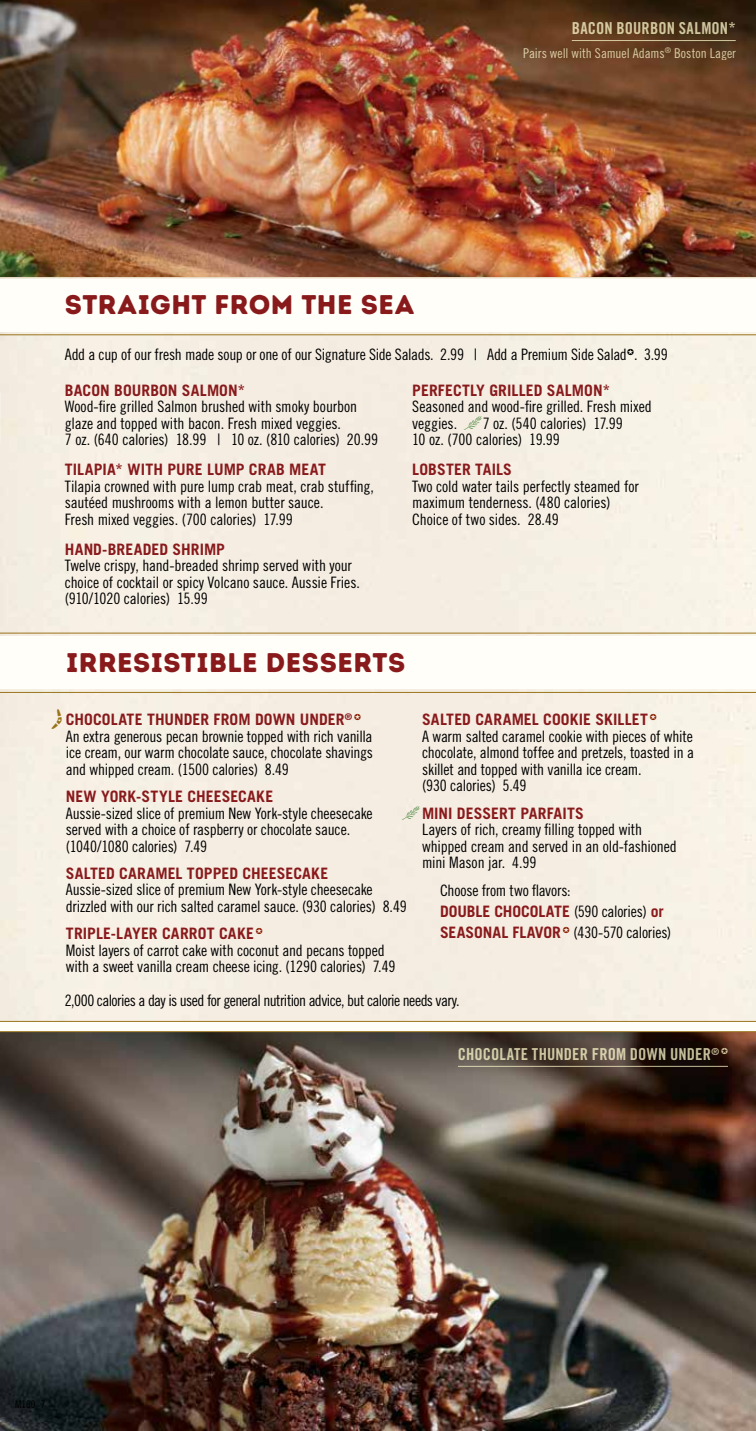
<style>
.page{position:relative;width:756px;height:1431px;background:#fff}
.page>*{position:absolute;margin:0;border:0;box-sizing:border-box;transform-origin:0 0}
.t1{font:27px "Intro Rust Base";letter-spacing:.015em;color:#891a1c}
.t2{font:16.5px "Trade Gothic LT Std Bd Cn 20";letter-spacing:.01em;color:#fffbcc}
.t3{font:15.75px/16.5px "Trade Gothic LT Std Cn 18";letter-spacing:-.01em;color:#000}
.t4{font:700 15.75px "Trade Gothic LT Std";letter-spacing:.005em;color:#891a1c}
.t5{font:15.75px "Trade Gothic LT Std Cn 18";letter-spacing:-.035em;color:#000}
.t6{font:13.5px "Trade Gothic LT Std Cn 18";color:#fffbcc}
.t7{font:10.5px "Trade Gothic Cond Eighteen";color:#000}
.s1{font-family:"Outback ICONS11 Normal";font-size:13.5px;color:#387c2b}
.s2{font-family:"Outback ICONS12";font-weight:400;font-size:19.8px;color:#9a741c}
.s3{font-family:"Outback ICONS11 Normal";font-weight:400;font-size:13.5px;color:#387c2b}
.s4{font-family:"Trade Gothic LT Std Cn 18";font-weight:400;color:#000}
.s5{font-family:"Trade Gothic LT Std";font-weight:700;color:#891a1c}
</style>
<div class="page">
<hr style="left:0;top:276px;width:756px;height:1px;background:#9a741c">
<div style="left:0;top:279px;width:756px;height:53px;background:#fffef8"></div>
<hr style="left:0;top:334px;width:756px;height:1px;background:#9a741c">
<hr style="left:0;top:633px;width:756px;height:1px;background:#9a741c">
<div style="left:0;top:637px;width:756px;height:52px;background:#fffef8"></div>
<hr style="left:0;top:692px;width:756px;height:1px;background:#9a741c">
<img style="left:0;top:1032px;width:756px;height:399px">
<hr style="left:0;top:1021px;width:756px;height:1px;background:#9a741c">
<div style="left:0;top:1022px;width:756px;height:9px;background:#fffef8"></div>
<hr style="left:0;top:1031px;width:756px;height:1px;background:#9a741c">
<hr style="left:458px;top:1066px;width:270px;height:1px;background:#fffbcc">
<img style="left:0;top:0;width:1px;height:387px">
<img style="left:0;top:0;width:756px;height:276px">
<hr style="left:572px;top:40px;width:164px;height:1px;background:#fffbcc">
<svg style="left:721px;top:1048px;width:7px;height:6px"></svg>
<svg style="left:627px;top:349px;width:7px;height:6px"></svg>
<svg style="left:354px;top:714px;width:7px;height:6px"></svg>
<svg style="left:256px;top:928px;width:7px;height:6px"></svg>
<svg style="left:650px;top:714px;width:7px;height:6px"></svg>
<svg style="left:563px;top:927px;width:6px;height:6px"></svg>
<p class="t2" style="left:572px;top:18px;width:165px">BACON BOURBON SALMON*</p>
<p class="t6" style="left:523px;top:45px;width:214px">Pairs well with Samuel Adams<sup>®</sup> Boston Lager</p>
<h1 class="t1" style="left:65px;top:287px;width:351px">STRAIGHT FROM THE SEA</h1>
<p class="t3" style="left:65px;top:346px;width:604px">Add a cup of our fresh made soup or one of our Signature Side Salads. 2.99 | Add a Premium Side Salad . 3.99</p>
<p class="t4" style="left:65px;top:380px;width:182px">BACON BOURBON SALMON*</p>
<p class="t3" style="left:65px;top:398px;width:315px">Wood-fire grilled Salmon brushed with smoky bourbon glaze and topped with bacon. Fresh mixed veggies.<br>7 oz. (640 calories) 18.99 | 10 oz. (810 calories) 20.99</p>
<p class="t4" style="left:65px;top:460px;width:263px">TILAPIA* WITH PURE LUMP CRAB MEAT</p>
<p class="t3" style="left:65px;top:478px;width:311px">Tilapia crowned with pure lump crab meat, crab stuffing, sautéed mushrooms with a lemon butter sauce.<br>Fresh mixed veggies. (700 calories) 17.99</p>
<p class="t4" style="left:65px;top:540px;width:162px">HAND-BREADED SHRIMP</p>
<p class="t3" style="left:65px;top:557px;width:297px">Twelve crispy, hand-breaded shrimp served with your choice of cocktail or spicy Volcano sauce. Aussie Fries. (910/1020 calories) 15.99</p>
<p class="t4" style="left:412px;top:381px;width:200px">PERFECTLY GRILLED SALMON*</p>
<p class="t3" style="left:412px;top:398px;width:241px">Seasoned and wood-fire grilled. Fresh mixed veggies. <span class="s1">L</span> 7 oz. (540 calories) 17.99<br>10 oz. (700 calories) 19.99</p>
<p class="t4" style="left:412px;top:460px;width:101px">LOBSTER TAILS</p>
<p class="t3" style="left:412px;top:478px;width:228px">Two cold water tails perfectly steamed for maximum tenderness. (480 calories)<br>Choice of two sides. 28.49</p>
<h1 class="t1" style="left:66px;top:645px;width:340px">IRRESISTIBLE DESSERTS</h1>
<p class="t4" style="left:52px;top:710px;width:302px"><span class="s2">S</span> CHOCOLATE THUNDER FROM DOWN UNDER<sup>®</sup></p>
<p class="t3" style="left:66px;top:728px;width:309px;text-align:justify">An extra generous pecan brownie topped with rich vanilla ice cream, our warm chocolate sauce, chocolate shavings and whipped cream. (1500 calories) 8.49</p>
<p class="t4" style="left:66px;top:787px;width:209px">NEW YORK-STYLE CHEESECAKE</p>
<p class="t3" style="left:66px;top:805px;width:308px">Aussie-sized slice of premium New York-style cheesecake served with a choice of raspberry or chocolate sauce. (1040/1080 calories) 7.49</p>
<p class="t4" style="left:66px;top:864px;width:264px">SALTED CARAMEL TOPPED CHEESECAKE</p>
<p class="t3" style="left:66px;top:881px;width:342px">Aussie-sized slice of premium New York-style cheesecake drizzled with our rich salted caramel sauce. (930 calories) 8.49</p>
<p class="t4" style="left:66px;top:924px;width:190px">TRIPLE-LAYER CARROT CAKE</p>
<p class="t3" style="left:66px;top:942px;width:331px">Moist layers of carrot cake with coconut and pecans topped with a sweet vanilla cream cheese icing. (1290 calories) 7.49</p>
<p class="t4" style="left:422px;top:710px;width:227px">SALTED CARAMEL COOKIE SKILLET</p>
<p class="t3" style="left:422px;top:728px;width:273px">A warm salted caramel cookie with pieces of white chocolate, almond toffee and pretzels, toasted in a skillet and topped with vanilla ice cream.<br>(930 calories) 5.49</p>
<p class="t4" style="left:402px;top:803px;width:183px"><span class="s3">L</span> MINI DESSERT PARFAITS</p>
<p class="t3" style="left:422px;top:821px;width:256px">Layers of rich, creamy filling topped with whipped cream and served in an old-fashioned mini Mason jar. 4.99</p>
<p class="t3" style="left:440px;top:882px;width:132px">Choose from two flavors:</p>
<p class="t4" style="left:440px;top:902px;width:225px">DOUBLE CHOCOLATE <span class="s4">(590 calories)</span> or</p>
<p class="t3" style="left:440px;top:924px;width:233px"><span class="s5">SEASONAL FLAVOR</span> (430-570 calories)</p>
<p class="t5" style="left:65px;top:991px;width:396px">2,000 calories a day is used for general nutrition advice, but calorie needs vary.</p>
<p class="t7" style="left:15px;top:1398px;width:32px">M160_7</p>
<p class="t2" style="left:458px;top:1044px;width:263px">CHOCOLATE THUNDER FROM DOWN UNDER<sup>®</sup></p>
</div>
